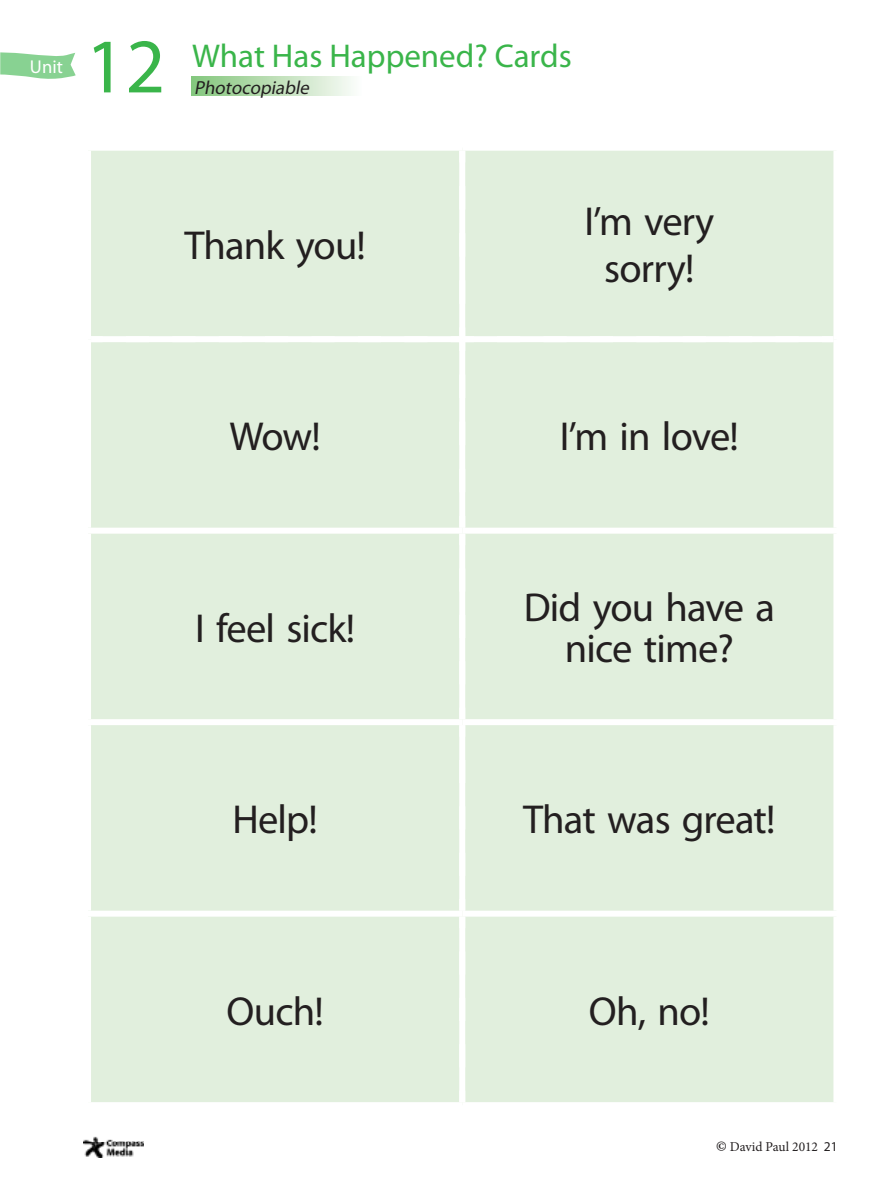
<style>
.page{position:relative;width:893px;height:1183px;background:#fff}
.page>*{position:absolute;margin:0;border:0;box-sizing:border-box;transform-origin:0 0}
.t1{font:77.7px "Myriad Pro";color:#3ab54a}
.Personalization{font:40.5px/40.5px "Myriad Pro";letter-spacing:-.02em;color:#231f20;text-align:center}
.t2{font:33px "Myriad Pro";color:#3ab54a}
.t3{font:italic 18.9px "Myriad Pro";color:#231f20}
.t4{font:18.6px "Myriad Pro";color:#fff}
.t5{font:13.5px "Minion Pro";color:#231f20}
.s1{font-weight:700;font-style:italic;font-size:15px}
.s2{font-family:"Myriad Pro"}
</style>
<div class="page">
<img style="left:84px;top:1136px;width:60px;height:21px">
<svg style="left:0;top:52px;width:76px;height:27px"></svg>
<div style="left:192px;top:77px;width:212px;height:18px;background:linear-gradient(to right,#88c77f,#fff)"></div>
<div style="left:91px;top:151px;width:742px;height:950px;background:#e1efdd"></div>
<div style="left:459px;top:151px;width:6px;height:188px;background:#fff"></div>
<div style="left:91px;top:336px;width:371px;height:6px;background:#fff"></div>
<div style="left:462px;top:336px;width:371px;height:6px;background:#fff"></div>
<div style="left:459px;top:339px;width:6px;height:188px;background:#fff"></div>
<div style="left:459px;top:533px;width:6px;height:186px;background:#fff"></div>
<div style="left:459px;top:725px;width:6px;height:185px;background:#fff"></div>
<div style="left:459px;top:916px;width:6px;height:185px;background:#fff"></div>
<div style="left:85px;top:527px;width:377px;height:6px;background:#fff"></div>
<div style="left:462px;top:527px;width:377px;height:6px;background:#fff"></div>
<div style="left:85px;top:719px;width:377px;height:6px;background:#fff"></div>
<div style="left:462px;top:719px;width:377px;height:6px;background:#fff"></div>
<div style="left:85px;top:910px;width:377px;height:6px;background:#fff"></div>
<div style="left:462px;top:910px;width:377px;height:6px;background:#fff"></div>
<p class="t4" style="left:30px;top:56px;width:34px">Unit</p>
<p class="t1" style="left:86px;top:18px;width:81px">12</p>
<p class="t2" style="left:192px;top:35px;width:381px">What Has Happened? Cards</p>
<p class="t3" style="left:194px;top:76px;width:121px">Photocopiable</p>
<p class="Personalization" style="left:184px;top:224px;width:183px">Thank you!</p>
<p class="Personalization" style="left:584px;top:201px;width:131px">I’m very</p>
<p class="Personalization" style="left:604px;top:247px;width:92px">sorry!</p>
<p class="Personalization" style="left:229px;top:415px;width:93px">Wow!</p>
<p class="Personalization" style="left:560px;top:415px;width:181px">I’m in love!</p>
<p class="Personalization" style="left:195px;top:607px;width:161px">I feel sick!</p>
<p class="Personalization" style="left:524px;top:586px;width:253px">Did you have a nice time?</p>
<p class="Personalization" style="left:232px;top:798px;width:87px">Help!</p>
<p class="Personalization" style="left:523px;top:798px;width:254px">That was great!</p>
<p class="Personalization" style="left:227px;top:989px;width:99px">Ouch!</p>
<p class="Personalization" style="left:589px;top:989px;width:122px">Oh, no!</p>
<p class="t5" style="left:716px;top:1137px;width:123px"><span class="s1">©</span> David Paul 2012 <span class="s2">21</span></p>
</div>
